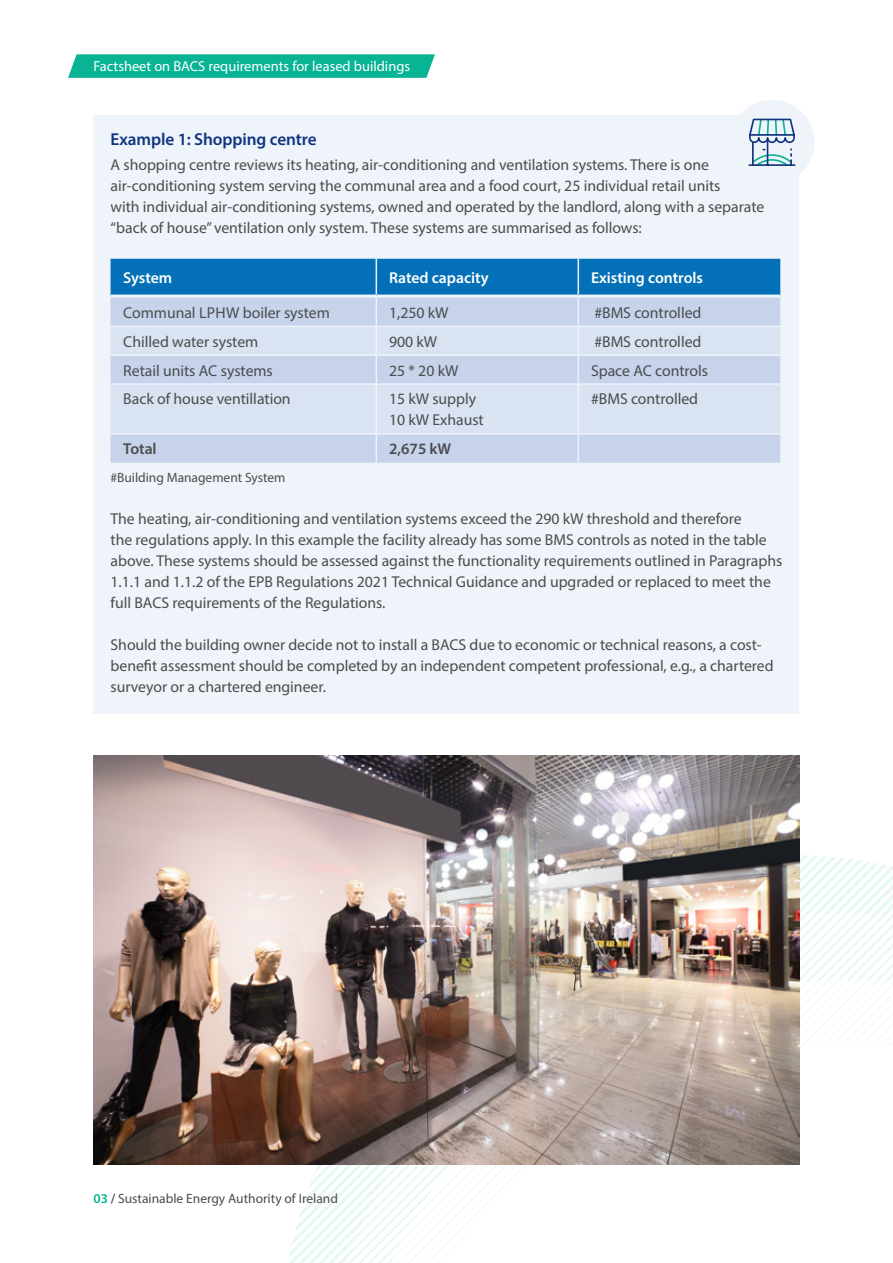
<style>
.page{position:relative;width:893px;height:1263px;background:#fff}
.page>*{position:absolute;margin:0;border:0;box-sizing:border-box;transform-origin:0 0}
.SEAI_BACS_H4{font:600 17.25px "Myriad Pro";letter-spacing:-.005em;color:#10347f}
.SEAI_BACS_Body{font:15.75px/21px "Myriad Pro";color:#4b4c4d}
.SEAI_BACS_Body-2{font:600 15.75px "Myriad Pro";color:#fff}
.SEAI_BACS_Body-3{font:600 15.75px "Myriad Pro";color:#4b4c4d}
.t1{font:14.4px "Myriad Pro";color:#fff}
.SEAI_BACS_Body-4{font:13.5px "Myriad Pro";color:#4b4c4d}
.s1{font-weight:600;color:#09b495}
.s2{font-weight:600}
</style>
<div class="page">
<svg style="left:68px;top:54px;width:367px;height:24px;background:#13b799"></svg>
<svg style="left:289px;top:855px;width:604px;height:408px"></svg>
<div style="left:94px;top:115px;width:705px;height:598px;background:#eff3fa"></div>
<div style="left:111px;top:435px;width:669px;height:28px;background:#c6d3eb"></div>
<div style="left:111px;top:385px;width:669px;height:48px;background:#dae3f2"></div>
<svg style="left:111px;top:259px;width:669px;height:124px;background:#90b9dd"></svg>
<hr style="left:376px;top:385px;width:1px;height:48px;background:#eff3fa">
<hr style="left:578px;top:385px;width:1px;height:48px;background:#eff3fa">
<svg style="left:376px;top:435px;width:1px;height:28px"></svg>
<svg style="left:578px;top:435px;width:1px;height:28px"></svg>
<hr style="left:111px;top:326px;width:265px;height:1px;background:#eff3fa">
<hr style="left:376px;top:326px;width:202px;height:1px;background:#eff3fa">
<hr style="left:578px;top:326px;width:202px;height:1px;background:#eff3fa">
<hr style="left:111px;top:354px;width:265px;height:2px;background:#eff3fa">
<hr style="left:376px;top:354px;width:202px;height:2px;background:#eff3fa">
<hr style="left:578px;top:354px;width:202px;height:2px;background:#eff3fa">
<hr style="left:111px;top:295px;width:265px;height:3px;background:#eff3fa">
<hr style="left:376px;top:295px;width:202px;height:3px;background:#eff3fa">
<hr style="left:578px;top:295px;width:202px;height:3px;background:#eff3fa">
<div style="left:729px;top:100px;width:85px;height:85px;background:#eff3fa;border-radius:50%"></div>
<svg style="left:748px;top:119px;width:48px;height:47px"></svg>
<img style="left:94px;top:756px;width:705px;height:409px">
<p class="t1" style="left:94px;top:57px;width:318px">Factsheet on BACS requirements for leased buildings</p>
<p class="SEAI_BACS_H4" style="left:111px;top:128px;width:208px">Example 1: Shopping centre</p>
<p class="SEAI_BACS_Body" style="left:111px;top:154px;width:655px">A shopping centre reviews its heating, air-conditioning and ventilation systems. There is one air-conditioning system serving the communal area and a food court, 25 individual retail units<br>with individual air-conditioning systems, owned and operated by the landlord, along with a separate “back of house” ventilation only system. These systems are summarised as follows:</p>
<p class="SEAI_BACS_Body-2" style="left:123px;top:268px;width:50px">System</p>
<p class="SEAI_BACS_Body-2" style="left:389px;top:268px;width:101px">Rated capacity</p>
<p class="SEAI_BACS_Body-2" style="left:591px;top:268px;width:114px">Existing controls</p>
<p class="SEAI_BACS_Body" style="left:123px;top:302px;width:208px">Communal LPHW boiler system</p>
<p class="SEAI_BACS_Body" style="left:389px;top:302px;width:61px">1,250 kW</p>
<p class="SEAI_BACS_Body" style="left:594px;top:302px;width:109px">#BMS controlled</p>
<p class="SEAI_BACS_Body" style="left:123px;top:331px;width:137px">Chilled water system</p>
<p class="SEAI_BACS_Body" style="left:389px;top:331px;width:50px">900 kW</p>
<p class="SEAI_BACS_Body" style="left:594px;top:331px;width:109px">#BMS controlled</p>
<p class="SEAI_BACS_Body" style="left:123px;top:359px;width:151px">Retail units AC systems</p>
<p class="SEAI_BACS_Body" style="left:389px;top:359px;width:71px">25 * 20 kW</p>
<p class="SEAI_BACS_Body" style="left:591px;top:359px;width:118px">Space AC controls</p>
<p class="SEAI_BACS_Body" style="left:123px;top:388px;width:169px">Back of house ventillation</p>
<p class="SEAI_BACS_Body" style="left:389px;top:388px;width:96px">15 kW supply<br>10 kW Exhaust</p>
<p class="SEAI_BACS_Body" style="left:591px;top:388px;width:109px">#BMS controlled</p>
<p class="SEAI_BACS_Body-3" style="left:123px;top:439px;width:35px">Total</p>
<p class="SEAI_BACS_Body-3" style="left:389px;top:439px;width:64px">2,675 kW</p>
<p class="SEAI_BACS_Body-4" style="left:111px;top:469px;width:176px">#Building Management System</p>
<p class="SEAI_BACS_Body" style="left:111px;top:508px;width:673px">The heating, air-conditioning and ventilation systems exceed the 290 kW threshold and therefore<br>the regulations apply. In this example the facility already has some BMS controls as noted in the table above. These systems should be assessed against the functionality requirements outlined in Paragraphs 1.1.1 and 1.1.2 of the EPB Regulations 2021 Technical Guidance and upgraded or replaced to meet the full BACS requirements of the Regulations.</p>
<p class="SEAI_BACS_Body" style="left:111px;top:634px;width:665px">Should the building owner decide not to install a BACS due to economic or technical reasons, a cost&shy;benefit assessment should be completed by an independent competent professional, e.g., a chartered surveyor or a chartered engineer.</p>
<p class="SEAI_BACS_Body-4" style="left:94px;top:1190px;width:246px"><span class="s1">03</span> <span class="s2">/</span> Sustainable Energy Authority of Ireland</p>
</div>
